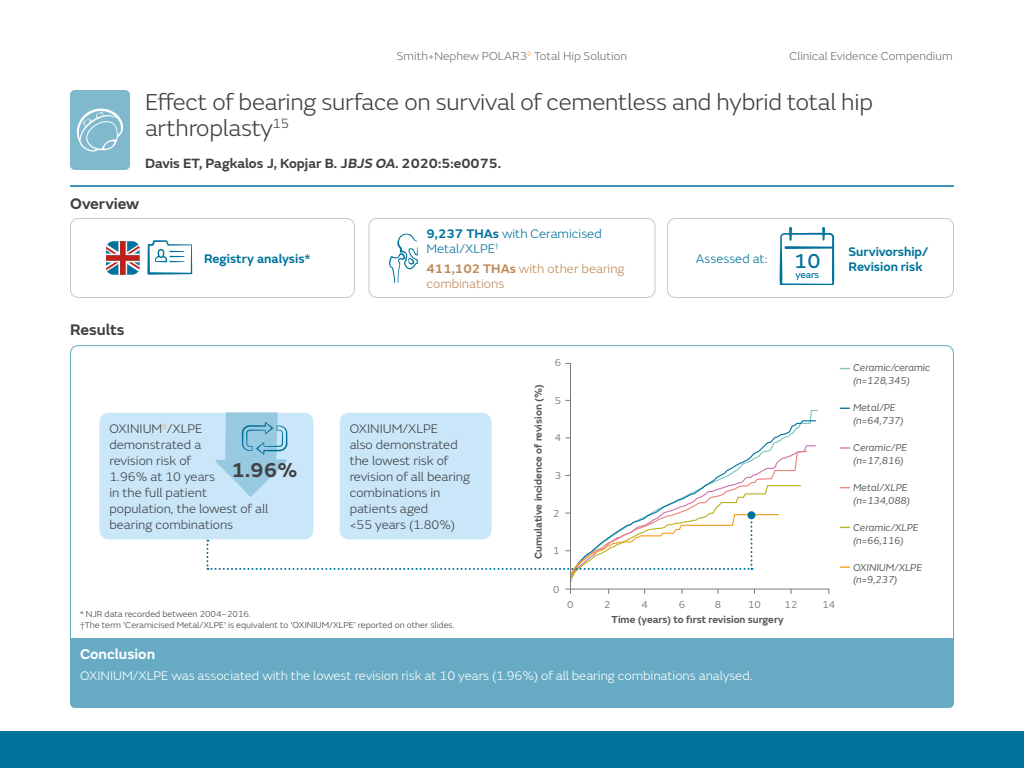
<style>
.page{position:relative;width:1024px;height:768px;background:#fff}
.page>*{position:absolute;margin:0;border:0;box-sizing:border-box;transform-origin:0 0}
.t1{font:300 24px/26px "SN Emeric";letter-spacing:-.01em;color:#404043}
.t2{font:600 21px "SN Emeric";color:#404043}
.t3{font:21px "SN Emeric Core";color:#00729c}
.t4{font:600 16px "SN Emeric";color:#404043}
.t5{font:600 15px "SN Emeric";color:#fff}
.t6{font:600 14px "SN Emeric";color:#404043}
.t7{font:300 13px/16px "SN Emeric";color:#404043}
.t8{font:300 13px "SN Emeric";color:#fff}
.t9{font:300 13px/15px "SN Emeric";color:#00729c}
.t10{font:600 13px/15px "SN Emeric";color:#00729c}
.t11{font:300 13px/15px "SN Emeric";color:#bf8a5a}
.t12{font:300 12px "SN Emeric";color:#717275}
.t13{font:italic 10.5px/12.6px "SN Emeric";color:#53565a}
.t14{font:600 10.5px "SN Emeric";color:#53565a}
.t15{font:10.5px "SN Emeric";color:#77787b}
.t16{font:10px "SN Emeric Core";letter-spacing:-.01em;color:#00729c}
.t17{font:300 9px/11px "SN Emeric";color:#404043}
.s1{font-style:italic}
.s2{font-weight:600}
</style>
<div class="page">
<div style="left:0;top:731px;width:1024px;height:37px;background:#00729c"></div>
<hr style="left:70px;top:185px;width:884px;height:2px;background:#00729c">
<div style="left:70px;top:218px;width:285px;height:80px;border:1px solid #c6c7c8;border-radius:8px"></div>
<div style="left:368px;top:218px;width:288px;height:80px;border:1px solid #c6c7c8;border-radius:8px"></div>
<svg style="left:70px;top:345px;width:884px;height:293px"></svg>
<div style="left:70px;top:638px;width:884px;height:70px;background:#66aac4"></div>
<div style="left:70px;top:90px;width:60px;height:80px;background:#80b9ce;border-radius:5px"></div>
<svg style="left:77px;top:108px;width:46px;height:44px"></svg>
<div style="left:667px;top:218px;width:287px;height:80px;border:1px solid #c6c7c8;border-radius:8px"></div>
<svg style="left:780px;top:228px;width:54px;height:57px"></svg>
<svg style="left:389px;top:233px;width:29px;height:50px"></svg>
<svg style="left:147px;top:240px;width:45px;height:35px"></svg>
<svg style="left:106px;top:241px;width:34px;height:34px"></svg>
<svg style="left:840px;top:447px;width:10px;height:2px"></svg>
<svg style="left:840px;top:566px;width:10px;height:2px"></svg>
<div style="left:99px;top:413px;width:214px;height:126px;background:#c9e7f8;border-radius:9px"></div>
<svg style="left:206px;top:363px;width:624px;height:232px"></svg>
<p class="t12" style="left:397px;top:49px;width:232px">Smith+Nephew POLAR3<sup>◊</sup> Total Hip Solution</p>
<p class="t12" style="left:789px;top:49px;width:165px">Clinical Evidence Compendium</p>
<h1 class="t1" style="left:145px;top:89px;width:729px">Effect of bearing surface on survival of cementless and hybrid total hip arthroplasty<sup>15</sup></h1>
<p class="t6" style="left:145px;top:154px;width:358px">Davis ET, Pagkalos J, Kopjar B. J<span class="s1">BJS OA.</span>2020:5:e0075.</p>
<p class="t4" style="left:70px;top:194px;width:71px">Overview</p>
<p class="t4" style="left:70px;top:320px;width:56px">Results</p>
<p class="t10" style="left:204px;top:251px;width:108px">Registry analysis*</p>
<p class="t7" style="left:109px;top:421px;width:160px">OXINIUM<sup>◊</sup>/XLPE demonstrated a<br>revision risk of<br>1.96% at 10 years<br>in the full patient population, the lowest of all bearing combinations</p>
<h2 class="t2" style="left:232px;top:457px;width:68px">1.96%</h2>
<p class="t9" style="left:426px;top:226px;width:177px"><span class="s2">9,237 THAs</span> with Ceramicised<br>Metal/XLPE<sup>†</sup></p>
<p class="t11" style="left:426px;top:261px;width:200px"><span class="s2">411,102 THAs</span> with other bearing combinations</p>
<p class="t7" style="left:350px;top:421px;width:122px">OXINIUM/XLPE<br>also demonstrated the lowest risk of revision of all bearing combinations in patients aged<br>&lt;55 years (1.80%)</p>
<p class="t14" style="left:532px;top:559px;width:176px;rotate:-90deg">Cumulative incidence of revision (%)</p>
<p class="t15" style="left:555px;top:356px;width:8px">6</p>
<p class="t15" style="left:555px;top:394px;width:8px">5</p>
<p class="t15" style="left:555px;top:432px;width:8px">4</p>
<p class="t15" style="left:555px;top:469px;width:8px">3</p>
<p class="t15" style="left:553px;top:507px;width:8px">2</p>
<p class="t15" style="left:553px;top:544px;width:8px">1</p>
<p class="t15" style="left:553px;top:583px;width:8px">0</p>
<p class="t9" style="left:696px;top:251px;width:73px">Assessed at:</p>
<h2 class="t3" style="left:794px;top:248px;width:28px">10</h2>
<p class="t16" style="left:795px;top:269px;width:25px">years</p>
<p class="t17" style="left:80px;top:609px;width:376px">* NJR data recorded between 2004–2016.<br>†The term 'Ceramicised Metal/XLPE' is equivalent to 'OXINIUM/XLPE’ reported on other slides.</p>
<p class="t15" style="left:567px;top:598px;width:8px">0</p>
<p class="t15" style="left:604px;top:598px;width:8px">2</p>
<p class="t15" style="left:641px;top:598px;width:8px">4</p>
<p class="t15" style="left:679px;top:598px;width:8px">6</p>
<p class="t14" style="left:612px;top:613px;width:174px">Time (years) to first revision surgery</p>
<p class="t15" style="left:715px;top:598px;width:8px">8</p>
<p class="t15" style="left:748px;top:598px;width:14px">10</p>
<p class="t15" style="left:785px;top:598px;width:14px">12</p>
<p class="t15" style="left:822px;top:598px;width:14px">14</p>
<p class="t5" style="left:80px;top:644px;width:77px">Conclusion</p>
<p class="t8" style="left:80px;top:668px;width:674px">OXINIUM/XLPE was associated with the lowest revision risk at 10 years (1.96%) of all bearing combinations analysed.</p>
<p class="t10" style="left:849px;top:244px;width:81px">Survivorship/<br>Revision risk</p>
<p class="t13" style="left:853px;top:361px;width:79px">Ceramic/ceramic (n=128,345)</p>
<p class="t13" style="left:853px;top:401px;width:52px">Metal/PE (n=64,737)</p>
<p class="t13" style="left:853px;top:441px;width:55px">Ceramic/PE (n=17,816)</p>
<p class="t13" style="left:853px;top:481px;width:58px">Metal/XLPE (n=134,088)</p>
<p class="t13" style="left:853px;top:521px;width:67px">Ceramic/XLPE (n=66,116)</p>
<p class="t13" style="left:853px;top:561px;width:70px">OXINIUM/XLPE (n=9,237)</p>
</div>
